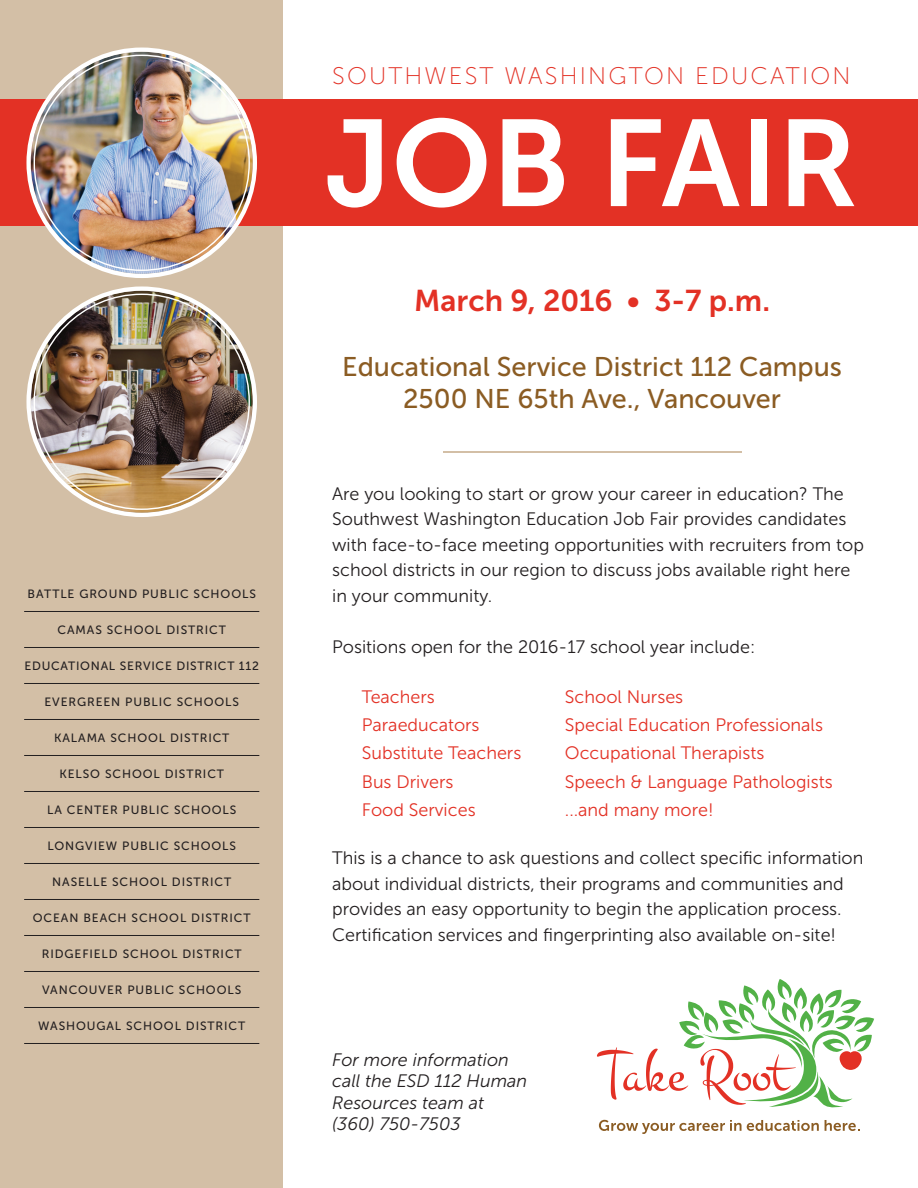
<style>
.page{position:relative;width:918px;height:1188px;background:#fff}
.page>*{position:absolute;margin:0;border:0;box-sizing:border-box;transform-origin:0 0}
.t1{font:122.4px "Museo Sans 700";color:#fff}
.t2{font:30px "Museo Sans 700";color:#e33125}
.t3{font:27px/32.4px "Museo Sans 500";color:#8b5c23;text-align:center}
.t4{font:24px "Museo Sans 100";letter-spacing:.09em;color:#e33125}
.t5{font:18px/25.5px "Museo Sans 300";color:#231f20}
.t6{font:18px/28.3px "Museo Sans 300";color:#e33125}
.t7{font:italic 18px/21.6px "Museo Sans 300";color:#231f20}
.t8{font:12px "Museo Sans 500";letter-spacing:.075em;color:#231f20}
</style>
<div class="page">
<div style="left:0;top:0;width:283px;height:1188px;background:#d3bfa6"></div>
<div style="left:0;top:100px;width:918px;height:126px;background:#e33125"></div>
<hr style="left:443px;top:451px;width:298px;height:1px;background:#d3bfa6">
<svg style="left:597px;top:979px;width:277px;height:129px"></svg>
<svg style="left:599px;top:1120px;width:220px;height:14px"></svg>
<svg style="left:825px;top:1120px;width:35px;height:11px"></svg>
<img style="left:31px;top:52px;width:222px;height:222px;border-radius:111px">
<img style="left:31px;top:291px;width:222px;height:222px;border-radius:111px">
<hr style="left:24px;top:611px;width:235px;height:1px;background:#231f20">
<hr style="left:24px;top:647px;width:235px;height:1px;background:#231f20">
<hr style="left:24px;top:683px;width:235px;height:1px;background:#231f20">
<hr style="left:24px;top:719px;width:235px;height:1px;background:#231f20">
<hr style="left:24px;top:755px;width:235px;height:1px;background:#231f20">
<hr style="left:24px;top:791px;width:235px;height:1px;background:#231f20">
<hr style="left:24px;top:827px;width:235px;height:1px;background:#231f20">
<hr style="left:24px;top:863px;width:235px;height:1px;background:#231f20">
<hr style="left:24px;top:899px;width:235px;height:1px;background:#231f20">
<hr style="left:24px;top:935px;width:235px;height:1px;background:#231f20">
<hr style="left:24px;top:971px;width:235px;height:1px;background:#231f20">
<hr style="left:24px;top:1007px;width:235px;height:1px;background:#231f20">
<hr style="left:24px;top:1043px;width:235px;height:1px;background:#231f20">
<p class="t8" style="left:28px;top:587px;width:230px">BATTLE GROUND PUBLIC SCHOOLS</p>
<p class="t8" style="left:58px;top:623px;width:170px">CAMAS SCHOOL DISTRICT</p>
<p class="t8" style="left:24px;top:659px;width:236px">EDUCATIONAL SERVICE DISTRICT 112</p>
<p class="t8" style="left:44px;top:695px;width:196px">EVERGREEN PUBLIC SCHOOLS</p>
<p class="t8" style="left:54px;top:731px;width:177px">KALAMA SCHOOL DISTRICT</p>
<p class="t8" style="left:59px;top:767px;width:166px">KELSO SCHOOL DISTRICT</p>
<p class="t8" style="left:47px;top:803px;width:191px">LA CENTER PUBLIC SCHOOLS</p>
<p class="t8" style="left:47px;top:839px;width:190px">LONGVIEW PUBLIC SCHOOLS</p>
<p class="t8" style="left:52px;top:875px;width:180px">NASELLE SCHOOL DISTRICT</p>
<p class="t8" style="left:33px;top:911px;width:219px">OCEAN BEACH SCHOOL DISTRICT</p>
<p class="t8" style="left:42px;top:947px;width:201px">RIDGEFIELD SCHOOL DISTRICT</p>
<p class="t8" style="left:42px;top:983px;width:201px">VANCOUVER PUBLIC SCHOOLS</p>
<p class="t8" style="left:38px;top:1019px;width:208px">WASHOUGAL SCHOOL DISTRICT</p>
<h3 class="t4" style="left:332px;top:63px;width:520px">SOUTHWEST WASHINGTON EDUCATION</h3>
<h1 class="t1" style="left:325px;top:96px;width:535px">JOB FAIR</h1>
<h2 class="t2" style="left:414px;top:284px;width:357px">March 9, 2016 • 3-7 p.m.</h2>
<h3 class="t3" style="left:342px;top:350px;width:501px">Educational Service District 112 Campus<br>2500 NE 65th Ave., Vancouver</h3>
<p class="t5" style="left:332px;top:481px;width:533px">Are you looking to start or grow your career in education? The Southwest Washington Education Job Fair provides candidates with face-to-face meeting opportunities with recruiters from top school districts in our region to discuss jobs available right here in your community.</p>
<p class="t5" style="left:332px;top:634px;width:425px">Positions open for the 2016-17 school year include:</p>
<p class="t6" style="left:362px;top:682px;width:161px">Teachers<br>Paraeducators<br>Substitute Teachers<br>Bus Drivers<br>Food Services</p>
<p class="t6" style="left:565px;top:682px;width:269px">School Nurses<br>Special Education Professionals<br>Occupational Therapists<br>Speech &amp; Language Pathologists ...and many more!</p>
<p class="t5" style="left:332px;top:845px;width:533px">This is a chance to ask questions and collect specific information about individual districts, their programs and communities and provides an easy opportunity to begin the application process.<br>Certification services and fingerprinting also available on-site!</p>
<p class="t7" style="left:332px;top:1049px;width:197px">For more information call the ESD 112 Human<br>Resources team at (360) 750-7503</p>
</div>
